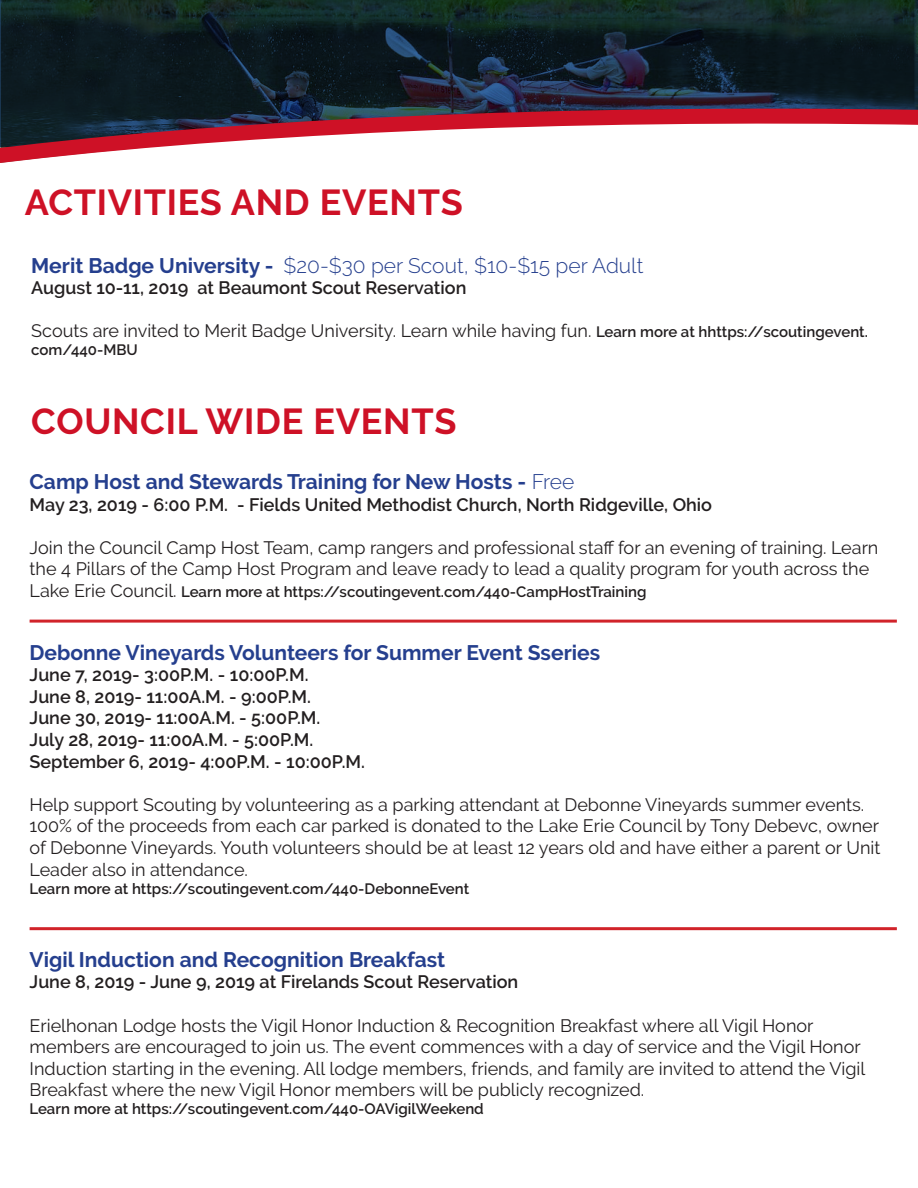
<style>
.page{position:relative;width:918px;height:1188px;background:#fff}
.page>*{position:absolute;margin:0;border:0;box-sizing:border-box;transform-origin:0 0}
.t1{font:700 36px "Raleway";letter-spacing:.02em;color:#ce1126}
.t2{font:700 21px "Raleway";color:#253f8e}
.t3{font:300 21px "Raleway";color:#253f8e}
.t4{font:18px/21.6px "Raleway";color:#231f20}
.t5{font:600 18px "Raleway";color:#231f20}
.t6{font:600 15px "Raleway";color:#231f20}
.s1{font-weight:700}
.s2{font-weight:600;font-size:15px}
.s3{font-weight:300}
.s4{font-weight:400;font-size:18px}
</style>
<div class="page">
<svg style="left:0;top:0;width:918px;height:89px;fill:#0c1b20"></svg>
<svg style="left:0;top:89px;width:918px;height:74px"></svg>
<hr style="left:30px;top:620px;width:867px;height:3px;background:#d1232a">
<hr style="left:30px;top:927px;width:867px;height:3px;background:#d1232a">
<p class="t1" style="left:25px;top:182px;width:440px">ACTIVITIES AND EVENTS</p>
<p class="t3" style="left:31px;top:253px;width:614px"><span class="s1">Merit Badge University -</span> $20-$30 per Scout, $10-$15 per Adult</p>
<p class="t5" style="left:31px;top:278px;width:437px">August 10-11, 2019 at Beaumont Scout Reservation</p>
<p class="t4" style="left:31px;top:320px;width:838px">Scouts are invited to Merit Badge University. Learn while having fun. <span class="s2">Learn more at hhttps://scoutingevent.</span></p>
<p class="t6" style="left:31px;top:342px;width:108px">com/440-MBU</p>
<p class="t1" style="left:31px;top:401px;width:427px">COUNCIL WIDE EVENTS</p>
<p class="t2" style="left:30px;top:470px;width:546px">Camp Host and Stewards Training for New Hosts - <span class="s3">Free</span></p>
<p class="t5" style="left:30px;top:494px;width:684px">May 23, 2019 - 6:00 P.M. - Fields United Methodist Church, North Ridgeville, Ohio</p>
<p class="t4" style="left:30px;top:537px;width:850px">Join the Council Camp Host Team, camp rangers and professional staff for an evening of training. Learn the 4 Pillars of the Camp Host Program and leave ready to lead a quality program for youth across the</p>
<p class="t6" style="left:30px;top:583px;width:618px"><span class="s4">Lake Erie Council.</span> Learn more at https://scoutingevent.com/440-CampHostTraining</p>
<p class="t2" style="left:30px;top:640px;width:572px">Debonne Vineyards Volunteers for Summer Event Sseries</p>
<p class="t5" style="left:30px;top:665px;width:281px">June 7, 2019- 3:00P.M. - 10:00P.M.</p>
<p class="t5" style="left:30px;top:686px;width:283px">June 8, 2019- 11:00A.M. - 9:00P.M.</p>
<p class="t5" style="left:30px;top:708px;width:292px">June 30, 2019- 11:00A.M. - 5:00P.M.</p>
<p class="t5" style="left:30px;top:729px;width:285px">July 28, 2019- 11:00A.M. - 5:00P.M.</p>
<p class="t5" style="left:30px;top:751px;width:337px">September 6, 2019- 4:00P.M. - 10:00P.M.</p>
<p class="t4" style="left:30px;top:794px;width:852px">Help support Scouting by volunteering as a parking attendant at Debonne Vineyards summer events.<br>100% of the proceeds from each car parked is donated to the Lake Erie Council by Tony Debevc, owner of Debonne Vineyards. Youth volunteers should be at least 12 years old and have either a parent or Unit Leader also in attendance.</p>
<p class="t6" style="left:30px;top:880px;width:441px">Learn more at https://scoutingevent.com/440-DebonneEvent</p>
<p class="t2" style="left:30px;top:947px;width:417px">Vigil Induction and Recognition Breakfast</p>
<p class="t5" style="left:30px;top:972px;width:490px">June 8, 2019 - June 9, 2019 at Firelands Scout Reservation</p>
<p class="t4" style="left:30px;top:1014px;width:837px">Erielhonan Lodge hosts the Vigil Honor Induction &amp; Recognition Breakfast where all Vigil Honor members are encouraged to join us. The event commences with a day of service and the Vigil Honor Induction starting in the evening. All lodge members, friends, and family are invited to attend the Vigil Breakfast where the new Vigil Honor members will be publicly recognized.</p>
<p class="t6" style="left:30px;top:1100px;width:456px">Learn more at https://scoutingevent.com/440-OAVigilWeekend</p>
</div>
